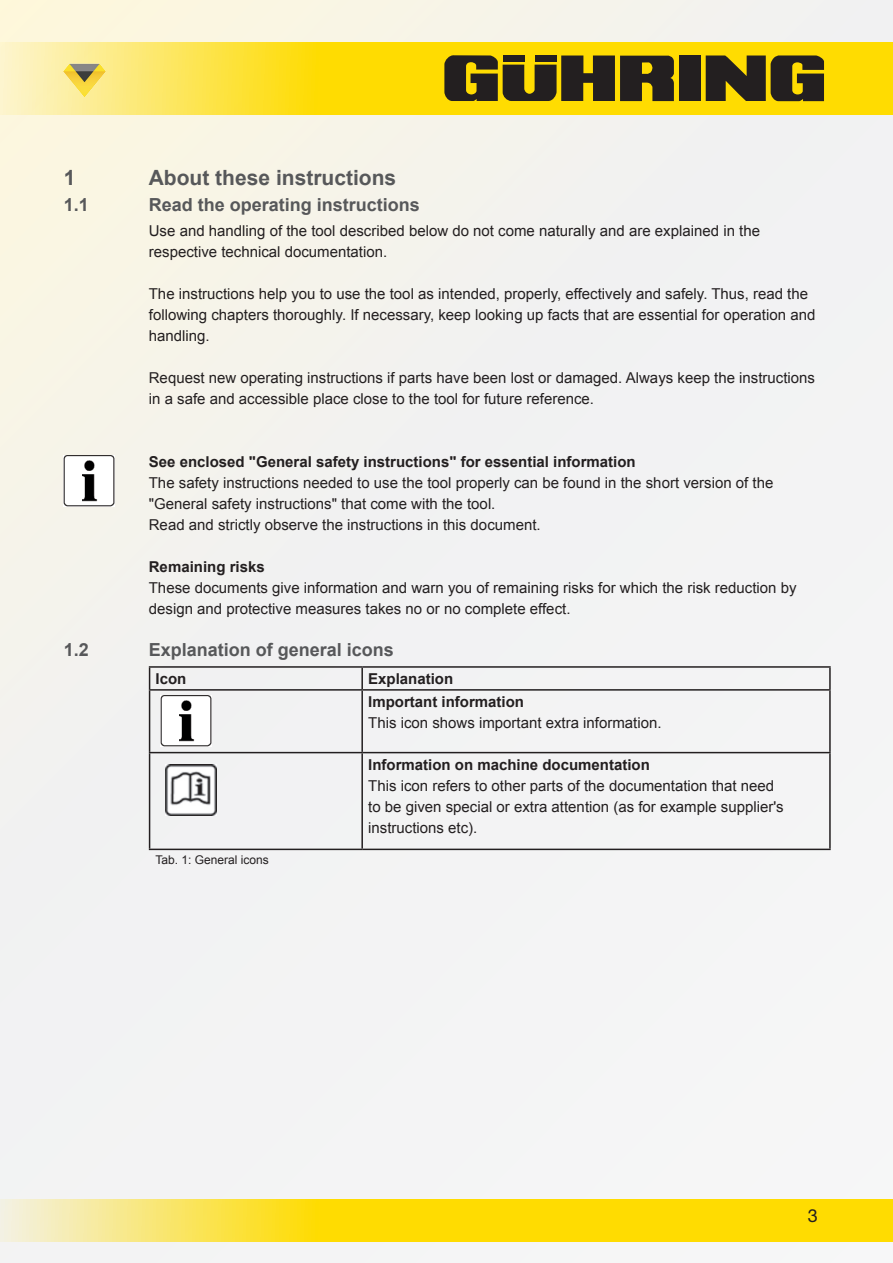
<style>
.page{position:relative;width:893px;height:1263px;background:#fff}
.page>*{position:absolute;margin:0;border:0;box-sizing:border-box;transform-origin:0 0}
.Kapitel_Head_1{font:700 21px "Arial";color:#57585a}
.Headline_Versalien_1{font:700 18px "Arial";color:#57585a}
.t1{font:18px "Helvetica Neue LTW1 G";color:#231f20}
.Fliesstext_45_light{font:15px/21px "Arial";color:#231f20}
.Tabelle{font:15px/21px "Arial";color:#231f20}
.Fließtext_Fett{font:700 15px "Arial";color:#231f20}
.Tabelle-2{font:700 15px "Arial";color:#231f20}
.Tabelle_Bilduntersch{font:12px "Arial";color:#231f20}
</style>
<div class="page">
<div style="left:0;top:0;width:893px;height:1263px;background:linear-gradient(to right,#f4f3ec,#f3f3f5)"></div>
<svg style="left:0;top:43px;width:893px;height:72px;background:#fde12f"></svg>
<svg style="left:0;top:1199px;width:893px;height:43px;background:#fcdf29"></svg>
<div style="left:679px;top:56px;width:22px;height:45px;background:#231f20"></div>
<svg style="left:706px;top:55px;width:118px;height:46px;background:#4f4419"></svg>
<svg style="left:444px;top:55px;width:230px;height:46px;background:#554a18"></svg>
<img style="left:64px;top:64px;width:43px;height:42px">
<hr style="left:149px;top:666px;width:213px;height:2px;background:#231f20">
<svg style="left:149px;top:668px;width:1px;height:21px"></svg>
<hr style="left:362px;top:666px;width:469px;height:2px;background:#231f20">
<hr style="left:361px;top:668px;width:2px;height:21px;background:#231f20">
<hr style="left:829px;top:668px;width:2px;height:21px;background:#231f20">
<hr style="left:149px;top:689px;width:213px;height:2px;background:#231f20">
<hr style="left:149px;top:691px;width:1px;height:61px;background:#231f20">
<hr style="left:362px;top:689px;width:469px;height:2px;background:#231f20">
<hr style="left:361px;top:691px;width:2px;height:61px;background:#231f20">
<hr style="left:829px;top:691px;width:2px;height:61px;background:#231f20">
<hr style="left:149px;top:752px;width:213px;height:1px;background:#231f20">
<hr style="left:149px;top:753px;width:1px;height:96px;background:#231f20">
<hr style="left:362px;top:752px;width:469px;height:1px;background:#231f20">
<hr style="left:361px;top:753px;width:2px;height:96px;background:#231f20">
<hr style="left:829px;top:753px;width:2px;height:96px;background:#231f20">
<hr style="left:149px;top:849px;width:213px;height:1px;background:#231f20">
<hr style="left:362px;top:849px;width:469px;height:1px;background:#231f20">
<img style="left:161px;top:696px;width:51px;height:51px">
<img style="left:166px;top:764px;width:51px;height:51px">
<img style="left:64px;top:455px;width:51px;height:51px">
<p class="Kapitel_Head_1" style="left:64px;top:163px;width:13px">1</p>
<p class="Kapitel_Head_1" style="left:149px;top:163px;width:249px">About these instructions</p>
<p class="Headline_Versalien_1" style="left:64px;top:192px;width:27px">1.1</p>
<p class="Headline_Versalien_1" style="left:149px;top:192px;width:273px">Read the operating instructions</p>
<p class="Fliesstext_45_light" style="left:149px;top:220px;width:613px">Use and handling of the tool described below do not come naturally and are explained in the respective technical documentation.</p>
<p class="Fliesstext_45_light" style="left:149px;top:283px;width:668px">The instructions help you to use the tool as intended, properly, effectively and safely. Thus, read the following chapters thoroughly. If necessary, keep looking up facts that are essential for operation and handling.</p>
<p class="Fliesstext_45_light" style="left:149px;top:367px;width:668px">Request new operating instructions if parts have been lost or damaged. Always keep the instructions in a safe and accessible place close to the tool for future reference.</p>
<p class="Fließtext_Fett" style="left:149px;top:451px;width:488px">See enclosed "General safety instructions" for essential information</p>
<p class="Fliesstext_45_light" style="left:149px;top:472px;width:626px">The safety instructions needed to use the tool properly can be found in the short version of the "General safety instructions" that come with the tool.</p>
<p class="Fliesstext_45_light" style="left:149px;top:514px;width:393px">Read and strictly observe the instructions in this document.</p>
<p class="Fließtext_Fett" style="left:149px;top:556px;width:117px">Remaining risks</p>
<p class="Fliesstext_45_light" style="left:149px;top:577px;width:649px">These documents give information and warn you of remaining risks for which the risk reduction by design and protective measures takes no or no complete effect.</p>
<p class="Headline_Versalien_1" style="left:64px;top:637px;width:27px">1.2</p>
<p class="Headline_Versalien_1" style="left:149px;top:637px;width:247px">Explanation of general icons</p>
<p class="Tabelle-2" style="left:156px;top:668px;width:32px">Icon</p>
<p class="Tabelle-2" style="left:368px;top:668px;width:87px">Explanation</p>
<p class="Tabelle-2" style="left:368px;top:691px;width:157px">Important information</p>
<p class="Tabelle" style="left:368px;top:712px;width:295px">This icon shows important extra information.</p>
<p class="Tabelle-2" style="left:368px;top:754px;width:283px">Information on machine documentation</p>
<p class="Tabelle" style="left:368px;top:775px;width:417px">This icon refers to other parts of the documentation that need to be given special or extra attention (as for example supplier's instructions etc).</p>
<p class="Tabelle_Bilduntersch" style="left:156px;top:852px;width:115px">Tab. 1: General icons</p>
<p class="t1" style="left:808px;top:1204px;width:12px">3</p>
</div>
